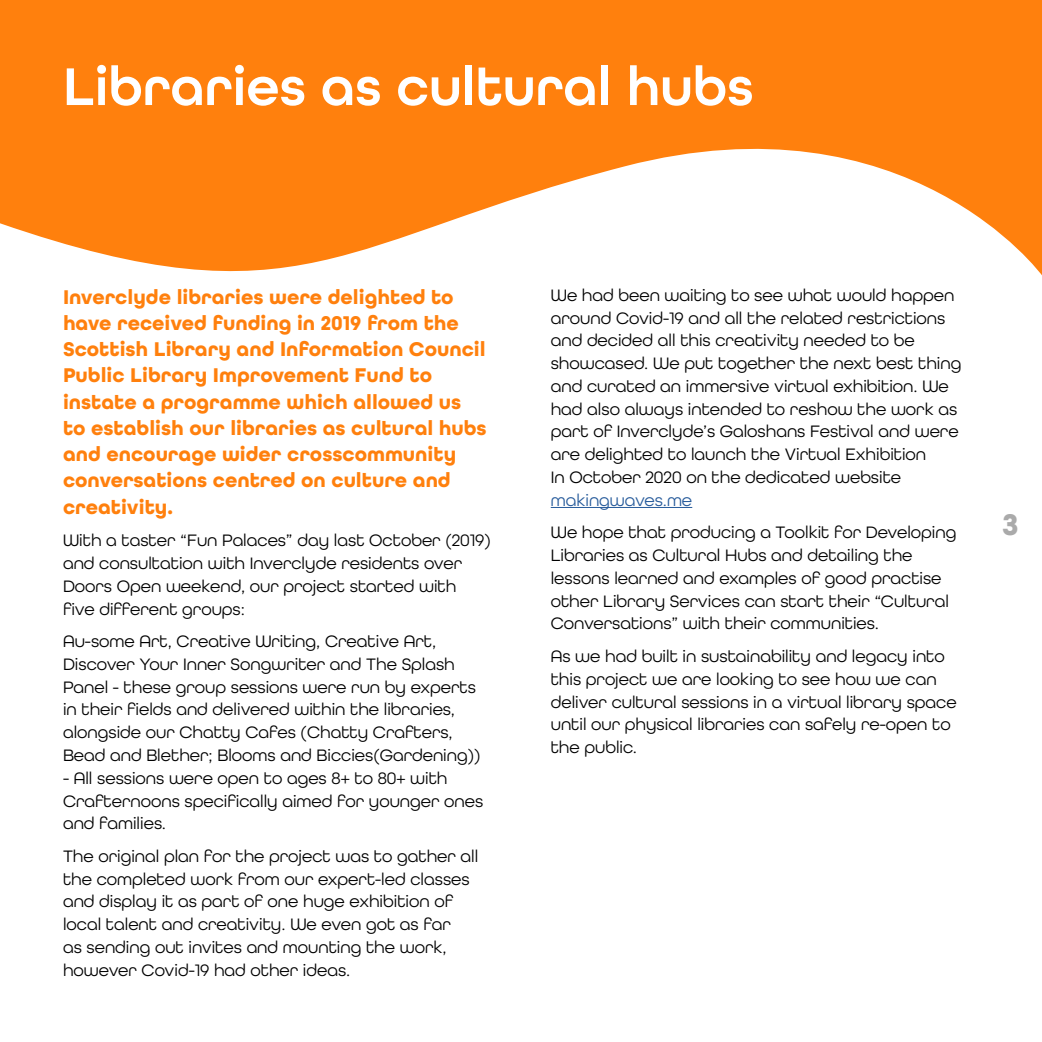
<style>
.page{position:relative;width:1042px;height:1042px;background:#fff}
.page>*{position:absolute;margin:0;border:0;box-sizing:border-box;transform-origin:0 0}
.t1{font:600 56px "All Round Gothic";color:#fff}
.t2{font:700 31.5px "All Round Gothic";color:#aaa}
.t3{font:700 21px/26.2px "All Round Gothic";color:#ff800d}
.t4{font:17.5px/22.8px "All Round Gothic";color:#000}
.t5{font:17.5px "All Round Gothic";color:#275b9b}
</style>
<div class="page">
<svg style="left:0;top:0;width:1042px;height:276px;fill:#ff800d"></svg>
<hr style="left:551px;top:507px;width:141px;height:1px;background:#275b9b">
<h1 class="t1" style="left:63px;top:53px;width:692px">Libraries as cultural hubs</h1>
<p class="t3" style="left:63px;top:284px;width:425px">Inverclyde libraries were delighted to have received funding in 2019 from the Scottish Library and Information Council Public Library Improvement Fund to instate a programme which allowed us to establish our libraries as cultural hubs and encourage wider crosscommunity conversations centred on culture and creativity.</p>
<p class="t4" style="left:63px;top:529px;width:429px">With a taster “Fun Palaces” day last October (2019) and consultation with Inverclyde residents over Doors Open weekend, our project started with five different groups:</p>
<p class="t4" style="left:63px;top:630px;width:419px">Au-some Art, Creative Writing, Creative Art, Discover Your Inner Songwriter and The Splash Panel - these group sessions were run by experts in their fields and delivered within the libraries, alongside our Chatty Cafes (Chatty Crafters, Bead and Blether; Blooms and Biccies(Gardening))</p>
<p class="t4" style="left:63px;top:766px;width:422px">- All sessions were open to ages 8+ to 80+ with<br>Crafternoons specifically aimed for younger ones and families.</p>
<p class="t4" style="left:63px;top:844px;width:417px">The original plan for the project was to gather all the completed work from our expert-led classes and display it as part of one huge exhibition of local talent and creativity. We even got as far<br>as sending out invites and mounting the work, however Covid-19 had other ideas.</p>
<p class="t4" style="left:551px;top:283px;width:412px">We had been waiting to see what would happen around Covid-19 and all the related restrictions and decided all this creativity needed to be showcased. We put together the next best thing and curated an immersive virtual exhibition. We had also always intended to reshow the work as part of Inverclyde’s Galoshans Festival and were are delighted to launch the Virtual Exhibition<br>In October 2020 on the dedicated website</p>
<p class="t5" style="left:551px;top:489px;width:143px">makingwaves.me</p>
<p class="t4" style="left:551px;top:521px;width:407px">We hope that producing a Toolkit for Developing Libraries as Cultural Hubs and detailing the lessons learned and examples of good practise other Library Services can start their “Cultural Conversations” with their communities.</p>
<p class="t4" style="left:551px;top:644px;width:407px">As we had built in sustainability and legacy into this project we are looking to see how we can deliver cultural sessions in a virtual library space until our physical libraries can safely re-open to the public.</p>
<h2 class="t2" style="left:1002px;top:505px;width:18px">3</h2>
</div>
